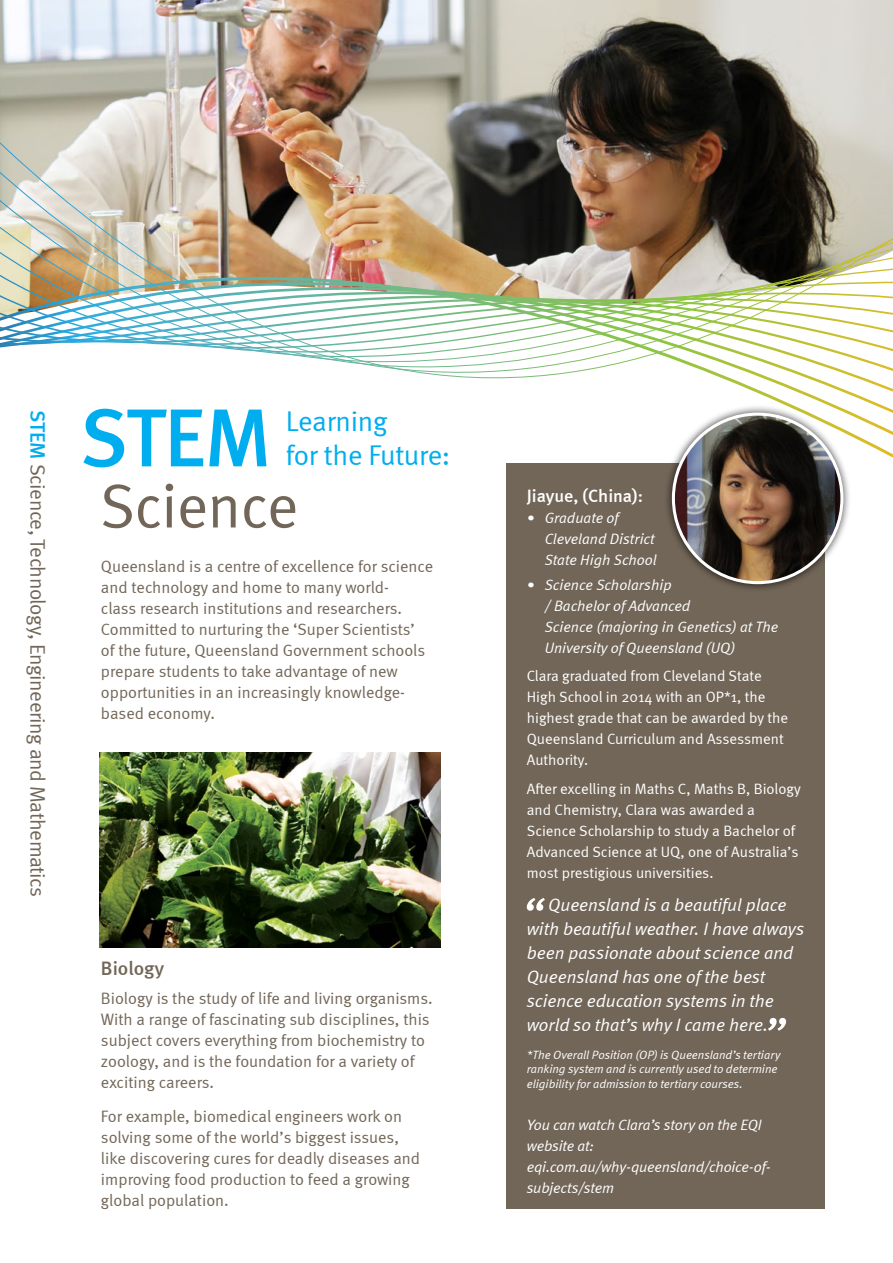
<style>
.page{position:relative;width:893px;height:1263px;background:#fff}
.page>*{position:absolute;margin:0;border:0;box-sizing:border-box;transform-origin:0 0}
.t1{font:500 82.05px "Meta";color:#00aeef}
.t2{font:61.5px "Meta Normal";letter-spacing:-.01em;color:#726658}
.t3{font:28.5px/34.2px "Meta Normal";letter-spacing:-.01em;color:#00aeef}
.t4{font:21px "Meta Normal";letter-spacing:-.02em;color:#726658}
.t5{font:500 19.5px "Meta";color:#726658}
.t6{font:italic 18px/24px "Meta Normal";color:#fff}
.t7{font:500 18px "Meta";color:#fff}
.t8{font:16.5px/21px "Meta Normal";color:#726658}
.t9{font:15px/21px "Meta Normal";color:#fff}
.t10{font:italic 15px/21px "Meta Normal";letter-spacing:-.005em;color:#fff}
.t11{font:italic 12px/14.4px "Meta Normal";color:#fff}
.s1{font-family:"Meta";font-weight:500;color:#00aeef}
</style>
<div class="page">
<img style="left:0;top:0;width:893px;height:94px">
<img style="left:0;top:94px;width:893px;height:364px">
<div style="left:506px;top:463px;width:319px;height:746px;background:#726658"></div>
<svg style="left:527px;top:898px;width:18px;height:13px"></svg>
<svg style="left:768px;top:1018px;width:18px;height:13px"></svg>
<div style="left:664px;top:404px;width:188px;height:189px;background:#000;opacity:.75"></div>
<img style="left:673px;top:414px;width:169px;height:169px;border-radius:84px">
<img style="left:100px;top:753px;width:340px;height:194px">
<h1 class="t1" style="left:80px;top:390px;width:193px">STEM</h1>
<p class="t4" style="left:50px;top:410px;width:489px;rotate:90deg"><span class="s1">STEM</span> Science, Technology, Engineering and Mathematics</p>
<h3 class="t3" style="left:286px;top:404px;width:166px">Learning<br>for the Future:</h3>
<h2 class="t2" style="left:100px;top:471px;width:200px">Science</h2>
<p class="t8" style="left:101px;top:556px;width:334px">Queensland is a centre of excellence for science and technology and home to many world-<br>class research institutions and researchers.<br>Committed to nurturing the ‘Super Scientists’<br>of the future, Queensland Government schools prepare students to take advantage of new opportunities in an increasingly knowledge&shy;based economy.</p>
<p class="t5" style="left:101px;top:956px;width:65px">Biology</p>
<p class="t8" style="left:101px;top:987px;width:333px">Biology is the study of life and living organisms.<br>With a range of fascinating sub disciplines, this subject covers everything from biochemistry to zoology, and is the foundation for a variety of exciting careers.</p>
<p class="t8" style="left:101px;top:1105px;width:321px">For example, biomedical engineers work on solving some of the world’s biggest issues, like discovering cures for deadly diseases and improving food production to feed a growing global population.</p>
<p class="t7" style="left:527px;top:485px;width:118px">Jiayue, (China):</p>
<p class="t10" style="left:545px;top:507px;width:113px;text-indent:-18px">• Graduate of<br>Cleveland District<br>State High School</p>
<p class="t10" style="left:545px;top:574px;width:235px;text-indent:-18px">• Science Scholarship<br>/ Bachelor of Advanced<br>Science (majoring in Genetics) at The<br>University of Queensland (UQ)</p>
<p class="t9" style="left:527px;top:665px;width:263px">Clara graduated from Cleveland State<br>High School in 2014 with an OP*1, the highest grade that can be awarded by the<br>Queensland Curriculum and Assessment<br>Authority.</p>
<p class="t9" style="left:527px;top:778px;width:276px">After excelling in Maths C, Maths B, Biology and Chemistry, Clara was awarded a Science Scholarship to study a Bachelor of Advanced Science at UQ, one of Australia’s most prestigious universities.</p>
<p class="t6" style="left:527px;top:892px;width:279px;text-indent:22px">Queensland is a beautiful place with beautiful weather. I have always been passionate about science and<br>Queensland has one of the best science education systems in the world so that’s why I came here.</p>
<p class="t11" style="left:527px;top:1047px;width:255px">*The Overall Position (OP) is Queensland’s tertiary ranking system and is currently used to determine eligibility for admission to tertiary courses.</p>
<p class="t10" style="left:527px;top:1114px;width:245px">You can watch Clara’s story on the EQI website at: eqi.com.au/why-queensland/choice-of&shy;subjects/stem</p>
</div>
